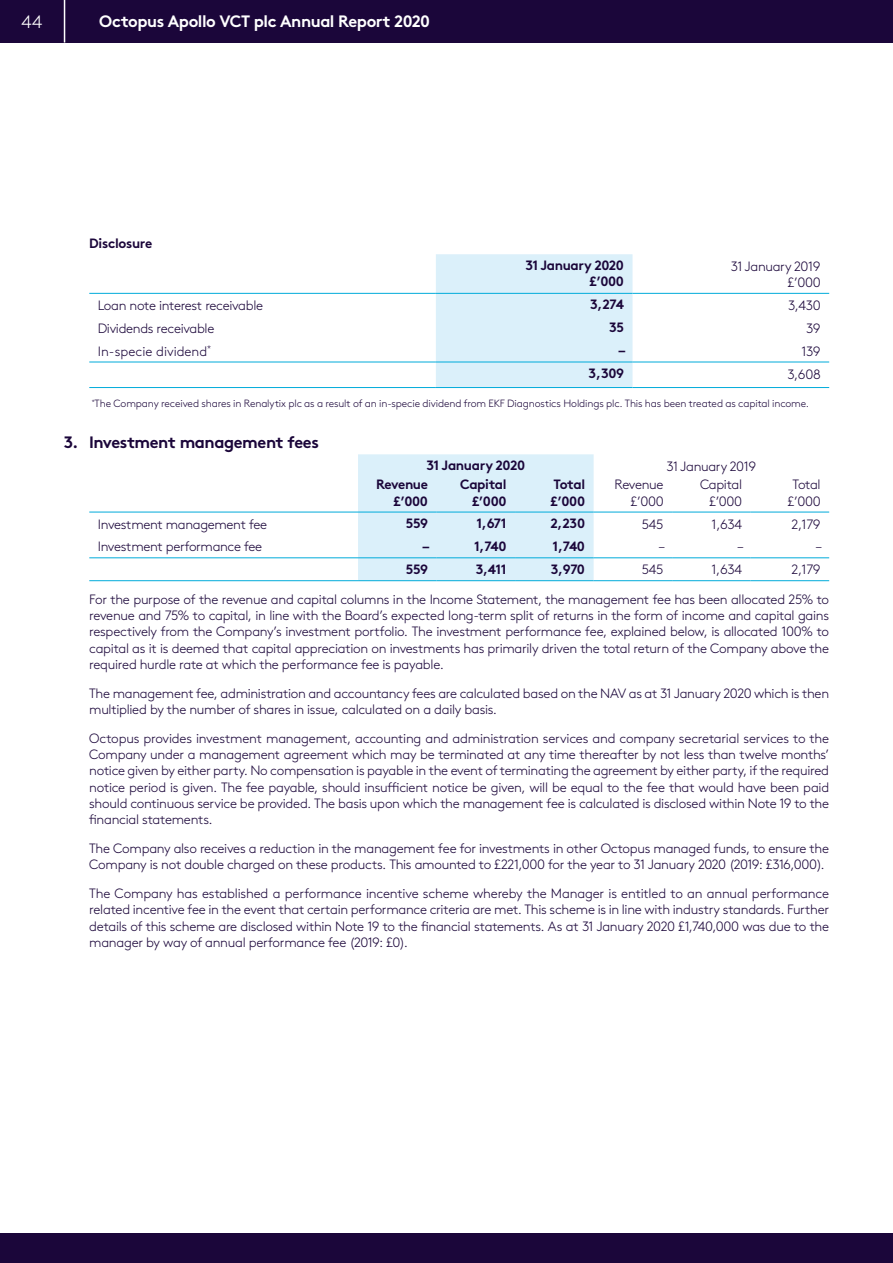
<style>
.page{position:relative;width:893px;height:1263px;background:#fff}
.page>*{position:absolute;margin:0;border:0;box-sizing:border-box;transform-origin:0 0}
.t1{font:300 18px "Brown";color:#fff}
.t2{font:700 16.5px "Brown";letter-spacing:-.025em;color:#fff}
.t3{font:700 16.5px "Brown";letter-spacing:-.025em;color:#1b063a}
.t4{font:300 13.5px/16.2px "Brown";letter-spacing:-.025em;color:#1b063a;text-align:right}
.t5{font:700 13.5px/16.2px "Brown";letter-spacing:-.025em;color:#1b063a;text-align:right}
.t6{font:300 13.5px "Brown";color:#1b063a}
.t7{font:300 10.5px "Brown";letter-spacing:-.01em;color:#1b063a}
</style>
<div class="page">
<div style="left:0;top:0;width:893px;height:43px;background:#1b063a"></div>
<div style="left:0;top:1233px;width:893px;height:30px;background:#1b063a"></div>
<hr style="left:64px;top:0;width:1px;height:43px;background:#fff">
<div style="left:436px;top:254px;width:196px;height:133px;background:#dbf0fa"></div>
<hr style="left:89px;top:293px;width:347px;height:1px;background:#00abda">
<hr style="left:436px;top:293px;width:196px;height:1px;background:#00abda">
<hr style="left:632px;top:293px;width:197px;height:1px;background:#00abda">
<hr style="left:89px;top:362px;width:347px;height:1px;background:#00abda">
<hr style="left:436px;top:362px;width:196px;height:1px;background:#00abda">
<hr style="left:632px;top:362px;width:197px;height:1px;background:#00abda">
<hr style="left:89px;top:387px;width:347px;height:1px;background:#00abda">
<hr style="left:436px;top:387px;width:196px;height:1px;background:#00abda">
<hr style="left:632px;top:387px;width:197px;height:1px;background:#00abda">
<div style="left:358px;top:454px;width:236px;height:126px;background:#dbf0fa"></div>
<hr style="left:89px;top:512px;width:269px;height:1px;background:#00abda">
<hr style="left:358px;top:512px;width:79px;height:1px;background:#00abda">
<hr style="left:437px;top:512px;width:78px;height:1px;background:#00abda">
<hr style="left:515px;top:512px;width:79px;height:1px;background:#00abda">
<hr style="left:594px;top:512px;width:78px;height:1px;background:#00abda">
<hr style="left:672px;top:512px;width:79px;height:1px;background:#00abda">
<hr style="left:751px;top:512px;width:78px;height:1px;background:#00abda">
<hr style="left:89px;top:557px;width:269px;height:1px;background:#00abda">
<hr style="left:358px;top:557px;width:79px;height:1px;background:#00abda">
<hr style="left:437px;top:557px;width:78px;height:1px;background:#00abda">
<hr style="left:515px;top:557px;width:79px;height:1px;background:#00abda">
<hr style="left:594px;top:557px;width:78px;height:1px;background:#00abda">
<hr style="left:672px;top:557px;width:79px;height:1px;background:#00abda">
<hr style="left:751px;top:557px;width:78px;height:1px;background:#00abda">
<hr style="left:89px;top:580px;width:269px;height:1px;background:#00abda">
<hr style="left:358px;top:580px;width:79px;height:1px;background:#00abda">
<hr style="left:437px;top:580px;width:78px;height:1px;background:#00abda">
<hr style="left:515px;top:580px;width:79px;height:1px;background:#00abda">
<hr style="left:594px;top:580px;width:78px;height:1px;background:#00abda">
<hr style="left:672px;top:580px;width:79px;height:1px;background:#00abda">
<hr style="left:751px;top:580px;width:78px;height:1px;background:#00abda">
<h1 class="t1" style="left:22px;top:8px;width:22px">44</h1>
<p class="t2" style="left:99px;top:8px;width:332px">Octopus Apollo VCT plc Annual Report 2020</p>
<p class="t5" style="left:89px;top:234px;width:65px">Disclosure</p>
<p class="t5" style="left:525px;top:256px;width:100px">31 January 2020 £’000</p>
<p class="t4" style="left:731px;top:257px;width:91px">31 January 2019 £’000</p>
<p class="t4" style="left:98px;top:296px;width:167px">Loan note interest receivable</p>
<p class="t5" style="left:590px;top:295px;width:35px">3,274</p>
<p class="t4" style="left:788px;top:296px;width:34px">3,430</p>
<p class="t4" style="left:98px;top:319px;width:118px">Dividends receivable</p>
<p class="t5" style="left:609px;top:318px;width:16px">35</p>
<p class="t4" style="left:806px;top:319px;width:16px">39</p>
<p class="t6" style="left:98px;top:341px;width:115px">In-specie dividend<sup>*</sup></p>
<p class="t5" style="left:618px;top:341px;width:9px">–</p>
<p class="t4" style="left:801px;top:342px;width:21px">139</p>
<p class="t5" style="left:589px;top:364px;width:37px">3,309</p>
<p class="t4" style="left:787px;top:365px;width:35px">3,608</p>
<p class="t7" style="left:92px;top:396px;width:719px"><sup>*</sup>The Company received shares in Renalytix plc as a result of an in-specie dividend from EKF Diagnostics Holdings plc. This has been treated as capital income.</p>
<p class="t3" style="left:64px;top:429px;width:257px">3. Investment management fees</p>
<p class="t5" style="left:426px;top:456px;width:100px">31 January 2020</p>
<p class="t4" style="left:666px;top:457px;width:91px">31 January 2019</p>
<p class="t5" style="left:376px;top:475px;width:54px">Revenue £’000</p>
<p class="t5" style="left:460px;top:475px;width:48px">Capital £’000</p>
<p class="t5" style="left:551px;top:475px;width:36px;text-align:left">Total £’000</p>
<p class="t4" style="left:615px;top:476px;width:51px">Revenue £’000</p>
<p class="t4" style="left:700px;top:476px;width:44px">Capital £’000</p>
<p class="t4" style="left:788px;top:476px;width:35px;text-align:center">Total £’000</p>
<p class="t4" style="left:98px;top:515px;width:171px">Investment management fee</p>
<p class="t5" style="left:406px;top:514px;width:24px">559</p>
<p class="t5" style="left:476px;top:514px;width:32px">1,671</p>
<p class="t5" style="left:551px;top:514px;width:36px">2,230</p>
<p class="t4" style="left:642px;top:515px;width:23px">545</p>
<p class="t4" style="left:712px;top:515px;width:32px">1,634</p>
<p class="t4" style="left:791px;top:515px;width:31px">2,179</p>
<p class="t4" style="left:98px;top:538px;width:166px">Investment performance fee</p>
<p class="t5" style="left:422px;top:537px;width:9px">–</p>
<p class="t5" style="left:474px;top:537px;width:34px">1,740</p>
<p class="t5" style="left:553px;top:537px;width:34px">1,740</p>
<p class="t4" style="left:659px;top:538px;width:8px">–</p>
<p class="t4" style="left:737px;top:538px;width:8px">–</p>
<p class="t4" style="left:816px;top:538px;width:8px">–</p>
<p class="t5" style="left:406px;top:559px;width:24px">559</p>
<p class="t5" style="left:476px;top:559px;width:32px">3,411</p>
<p class="t5" style="left:551px;top:559px;width:36px">3,970</p>
<p class="t4" style="left:642px;top:561px;width:23px">545</p>
<p class="t4" style="left:712px;top:561px;width:32px">1,634</p>
<p class="t4" style="left:791px;top:561px;width:31px">2,179</p>
<p class="t4" style="left:89px;top:590px;width:741px;text-align:justify">For the purpose of the revenue and capital columns in the Income Statement, the management fee has been allocated 25% to revenue and 75% to capital, in line with the Board’s expected long-term split of returns in the form of income and capital gains respectively from the Company’s investment portfolio. The investment performance fee, explained below, is allocated 100% to capital as it is deemed that capital appreciation on investments has primarily driven the total return of the Company above the required hurdle rate at which the performance fee is payable.</p>
<p class="t4" style="left:89px;top:684px;width:741px;text-align:left">The management fee, administration and accountancy fees are calculated based on the NAV as at 31 January 2020 which is then multiplied by the number of shares in issue, calculated on a daily basis.</p>
<p class="t4" style="left:89px;top:729px;width:741px;text-align:justify">Octopus provides investment management, accounting and administration services and company secretarial services to the Company under a management agreement which may be terminated at any time thereafter by not less than twelve months’ notice given by either party. No compensation is payable in the event of terminating the agreement by either party, if the required notice period is given. The fee payable, should insufficient notice be given, will be equal to the fee that would have been paid should continuous service be provided. The basis upon which the management fee is calculated is disclosed within Note 19 to the financial statements.</p>
<p class="t4" style="left:89px;top:839px;width:741px;text-align:left">The Company also receives a reduction in the management fee for investments in other Octopus managed funds, to ensure the<br>Company is not double charged on these products. This amounted to £221,000 for the year to 31 January 2020 (2019: £316,000).</p>
<p class="t4" style="left:89px;top:884px;width:741px;text-align:justify">The Company has established a performance incentive scheme whereby the Manager is entitled to an annual performance related incentive fee in the event that certain performance criteria are met. This scheme is in line with industry standards. Further details of this scheme are disclosed within Note 19 to the financial statements. As at 31 January 2020 £1,740,000 was due to the manager by way of annual performance fee (2019: £0).</p>
</div>
